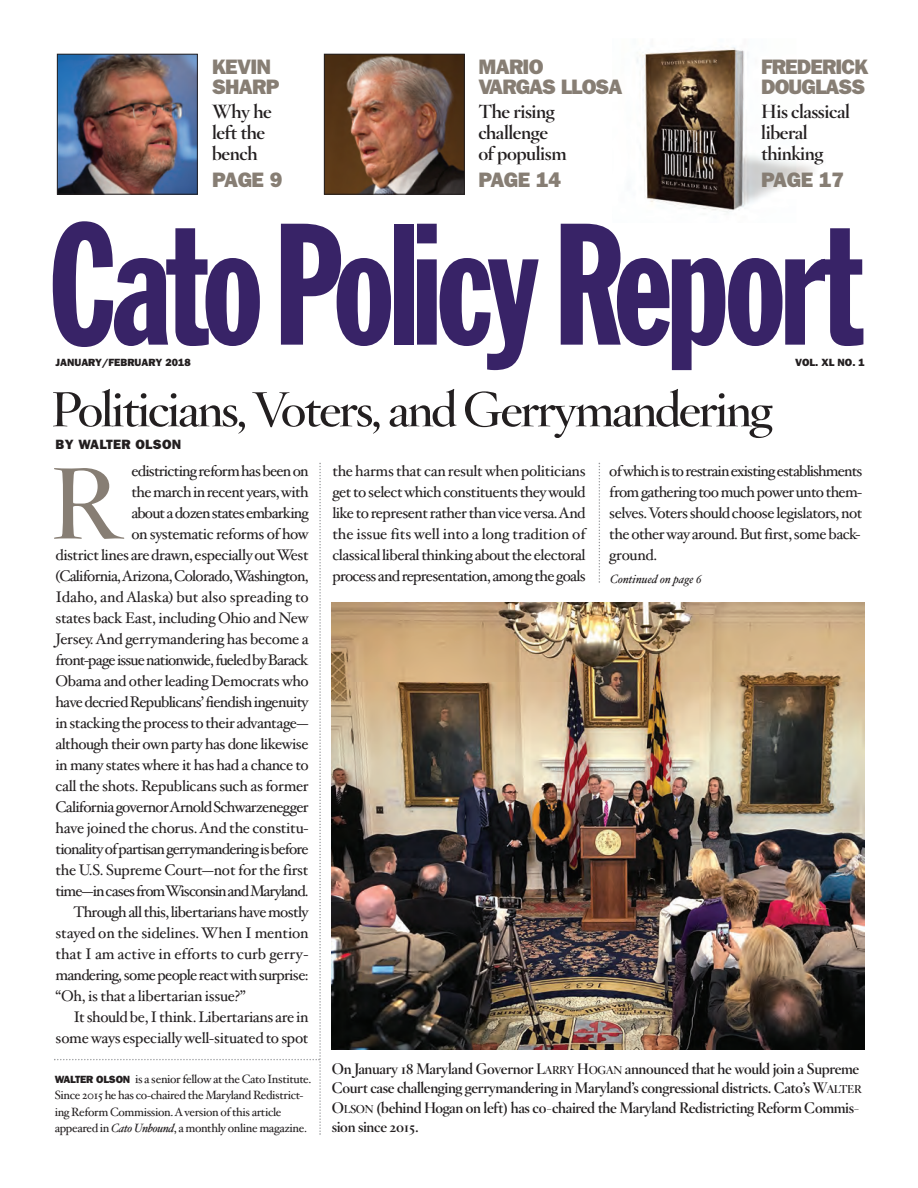
<style>
.page{position:relative;width:918px;height:1188px;background:#fff}
.page>*{position:absolute;margin:0;border:0;box-sizing:border-box;transform-origin:0 0}
.t1{font:169.95px "Franklin Gothic Extra Cond";letter-spacing:-.035em;color:#382367}
.t2{font:600 99px "Hoefler Titling";color:#877e74;scale:1.05 1}
.t3{font:600 48px "Hoefler Titling";letter-spacing:-.045em;color:#231f20;scale:1.05 1}
.t4{font:800 21px/19.5px "Franklin Gothic";letter-spacing:-.04em;color:#877e74}
.t5{font:700 18.75px/21px "Hoefler Titling";letter-spacing:-.02em;color:#231f20}
.t6{font:15.3px/21px "Hoefler Txt";letter-spacing:-.035em;color:#231f20;text-align:justify}
.t7{font:15.3px "Hoefler Txt";letter-spacing:-.055em;color:#231f20}
.t8{font:15.3px "Hoefler Txt";color:#231f20}
.t9{font:15.3px "Hoefler Txt";letter-spacing:-.06em;color:#231f20}
.t10{font:15.3px "Hoefler Txt";letter-spacing:-.015em;color:#231f20}
.t11{font:15.3px "Hoefler Txt";letter-spacing:-.01em;color:#231f20}
.t12{font:700 15px/19.5px "Hoefler Titling";letter-spacing:-.02em;color:#231f20}
.t13{font:800 13.5px "Franklin Gothic";letter-spacing:.025em;color:#231f20}
.t14{font:12px/16.5px "Hoefler Txt";letter-spacing:-.03em;color:#231f20}
.t15{font:italic 12px "Hoefler Txt";color:#231f20}
.t16{font:800 10.5px "Franklin Gothic";color:#231f20}
.s1{font-family:"Franklin Gothic";font-weight:800;font-size:10.5px}
.s2{font-style:italic}
.s3{font-size:11.25px}
</style>
<div class="page">
<img style="left:637px;top:47px;width:177px;height:166px">
<img style="left:332px;top:603px;width:532px;height:447px">
<svg style="left:54px;top:463px;width:267px;height:672px"></svg>
<img style="left:59px;top:56px;width:137px;height:136px">
<div style="left:57px;top:54px;width:141px;height:140px;border:1px solid #231f20"></div>
<img style="left:326px;top:56px;width:137px;height:136px">
<div style="left:324px;top:54px;width:141px;height:140px;border:1px solid #231f20"></div>
<svg style="left:599px;top:463px;width:1px;height:120px"></svg>
<p class="t4" style="left:478px;top:57px;width:146px">MARIO<br>VARGAS LLOSA</p>
<p class="t5" style="left:478px;top:101px;width:90px">The rising challenge of populism</p>
<p class="t4" style="left:478px;top:170px;width:84px">PAGE 14</p>
<p class="t4" style="left:761px;top:57px;width:109px">FREDERICK<br>DOUGLASS</p>
<p class="t5" style="left:761px;top:101px;width:90px">His classical liberal thinking</p>
<p class="t4" style="left:761px;top:170px;width:84px">PAGE 17</p>
<p class="t1" style="left:49px;top:224px;width:816px">CatoPolicyReport</p>
<p class="t4" style="left:212px;top:57px;width:69px">KEVIN<br>SHARP</p>
<p class="t5" style="left:212px;top:101px;width:61px">Why he left the bench</p>
<p class="t4" style="left:212px;top:170px;width:72px">PAGE 9</p>
<p class="t16" style="left:56px;top:356px;width:137px">JANUARY/FEBRUARY 2018</p>
<p class="t16" style="left:795px;top:356px;width:71px">VOL. XL NO. 1</p>
<p class="t3" style="left:51px;top:382px;width:689px">Politicians, Voters, and Gerrymandering</p>
<p class="t6" style="left:131px;top:461px;width:179px">edistricting reform has been on</p>
<p class="t6" style="left:131px;top:482px;width:179px">the march in recent years, with</p>
<p class="t7" style="left:131px;top:504px;width:179px">about a dozen states embarking</p>
<p class="t6" style="left:131px;top:524px;width:179px">on systematic reforms of how</p>
<p class="t6" style="left:56px;top:545px;width:255px">district lines are drawn, especially out West</p>
<p class="t6" style="left:56px;top:566px;width:255px">(California, Arizona, Colorado, Washington,</p>
<p class="t8" style="left:56px;top:588px;width:255px">Idaho, and Alaska) but also spreading to</p>
<p class="t6" style="left:56px;top:608px;width:255px">states back East, including Ohio and New</p>
<p class="t6" style="left:56px;top:629px;width:255px">Jersey. And gerrymandering has become a</p>
<p class="t7" style="left:56px;top:651px;width:255px">front-page issue nationwide, fueled by Barack</p>
<p class="t6" style="left:56px;top:671px;width:255px">Obama and other leading Democrats who</p>
<p class="t6" style="left:56px;top:692px;width:255px">have decried Republicans’ fiendish ingenuity</p>
<p class="t6" style="left:56px;top:713px;width:255px">in stacking the process to their advantage—</p>
<p class="t6" style="left:56px;top:734px;width:255px">although their own party has done likewise</p>
<p class="t6" style="left:56px;top:755px;width:255px">in many states where it has had a chance to</p>
<p class="t6" style="left:56px;top:776px;width:255px">call the shots. Republicans such as former</p>
<p class="t6" style="left:56px;top:797px;width:255px">California governor Arnold Schwarzenegger</p>
<p class="t6" style="left:56px;top:818px;width:254px">have joined the chorus. And the constitu-</p>
<p class="t7" style="left:56px;top:840px;width:255px">tionality of partisan gerrymandering is before</p>
<p class="t10" style="left:56px;top:861px;width:255px">the U.S. Supreme Court—not for the first</p>
<p class="t9" style="left:56px;top:882px;width:255px">time—in cases from Wisconsin and Maryland.</p>
<p class="t6" style="left:74px;top:902px;width:237px">Through all this, libertarians have mostly</p>
<p class="t11" style="left:55px;top:924px;width:255px">stayed on the sidelines. When I mention</p>
<p class="t8" style="left:55px;top:945px;width:254px">that I am active in efforts to curb gerry-</p>
<p class="t6" style="left:55px;top:965px;width:255px">mandering, some people react with surprise:</p>
<p class="t6" style="left:55px;top:986px;width:192px">“Oh, is that a libertarian issue?”</p>
<p class="t6" style="left:74px;top:1007px;width:237px">It should be, I think. Libertarians are in</p>
<p class="t6" style="left:55px;top:1028px;width:255px">some ways especially well-situated to spot</p>
<p class="t13" style="left:56px;top:436px;width:127px">BY WALTER OLSON</p>
<p class="t6" style="left:332px;top:461px;width:255px">the harms that can result when politicians get to select which constituents they would like to represent rather than vice versa. And the issue fits well into a long tradition of classical liberal thinking about the electoral process and representation, among the goals</p>
<p class="t6" style="left:609px;top:461px;width:255px;text-align:left">of which is to restrain existing establishments from gathering too much power unto them&shy;selves. Voters should choose legislators, not the other way around. But first, some back&shy;ground.</p>
<p class="t2" style="left:50px;top:446px;width:68px">R</p>
<p class="t15" style="left:610px;top:572px;width:93px">Continued on page 6</p>
<p class="t14" style="left:55px;top:1070px;width:258px"><span class="s1">WALTER OLSON</span> is a senior fellow at the Cato Institute.<br>Since 2015 he has co-chaired the Maryland Redistrict&shy;ing Reform Commission. A version of this article appeared in <span class="s2">Cato Unbound</span>, a monthly online magazine.</p>
<p class="t12" style="left:332px;top:1059px;width:531px">On January 18 Maryland Governor L<span class="s3">ARRY</span> H<span class="s3">OGAN</span> announced that he would join a Supreme Court case challenging gerrymandering in Maryland’s congressional districts. Cato’s W<span class="s3">ALTER </span>O<span class="s3">LSON</span> (behind Hogan on left) has co-chaired the Maryland Redistricting Reform Commis&shy;sion since 2015.</p>
</div>
